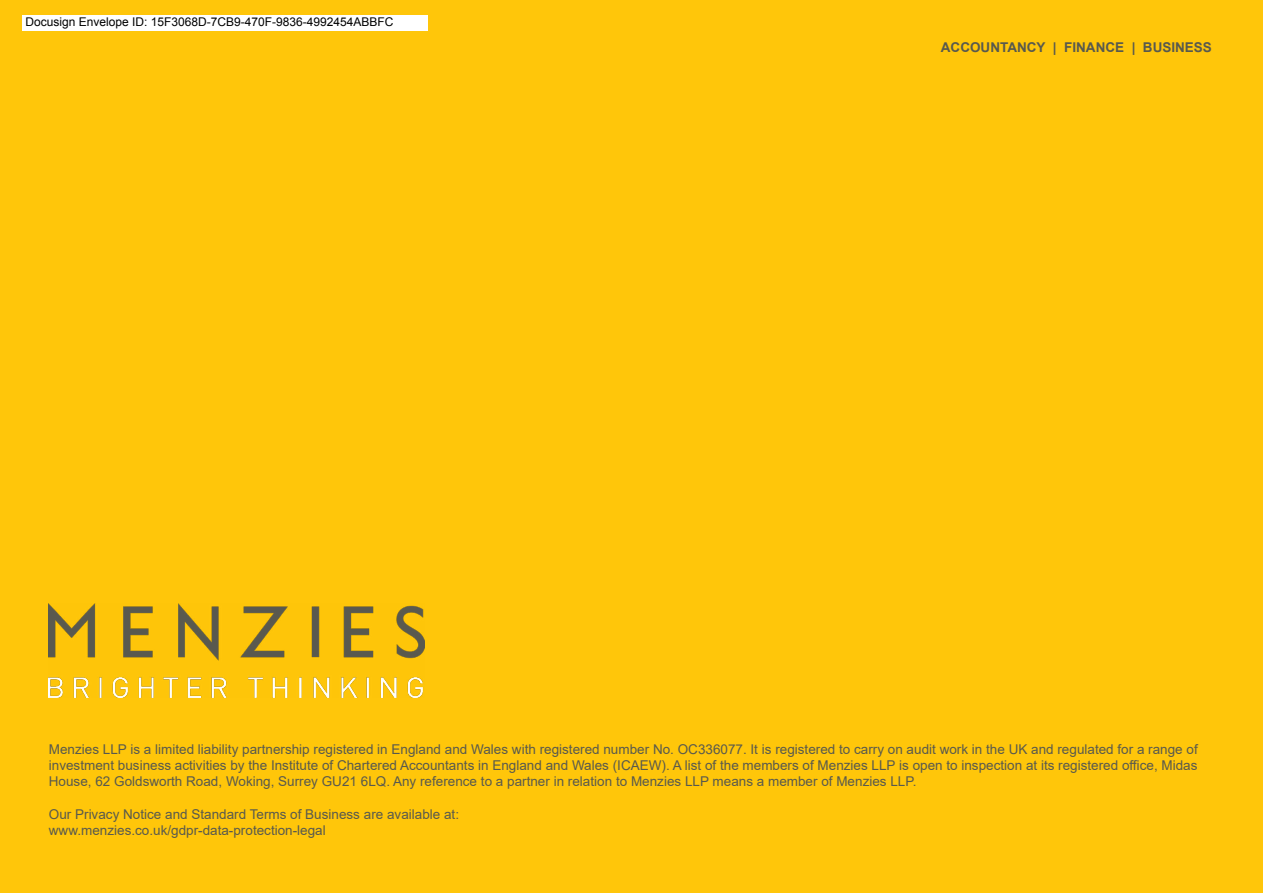
<style>
.page{position:relative;width:1263px;height:893px;background:#ffc60a}
.page>*{position:absolute;margin:0;border:0;box-sizing:border-box;transform-origin:0 0}
.t1{font:13.5px/16.2px "Arial";color:#58594e;text-align:justify}
.t2{font:700 13.5px "Arial";color:#58594e}
.t3{font:12px "Arial";color:#000}
</style>
<div class="page">
<img style="left:49px;top:604px;width:375px;height:94px">
<div style="left:22px;top:15px;width:406px;height:15px;background:#fff"></div>
<p class="t3" style="left:26px;top:15px;width:370px">Docusign Envelope ID: 15F3068D-7CB9-470F-9836-4992454ABBFC</p>
<p class="t2" style="left:941px;top:38px;width:273px">ACCOUNTANCY | FINANCE | BUSINESS</p>
<p class="t1" style="left:49px;top:741px;width:1150px">Menzies LLP is a limited liability partnership registered in England and Wales with registered number No. OC336077. It is registered to carry on audit work in the UK and regulated for a range of investment business activities by the Institute of Chartered Accountants in England and Wales (ICAEW). A list of the members of Menzies LLP is open to inspection at its registered office, Midas House, 62 Goldsworth Road, Woking, Surrey GU21 6LQ. Any reference to a partner in relation to Menzies LLP means a member of Menzies LLP.</p>
<p class="t1" style="left:49px;top:806px;width:412px">Our Privacy Notice and Standard Terms of Business are available at: www.menzies.co.uk/gdpr-data-protection-legal</p>
</div>
